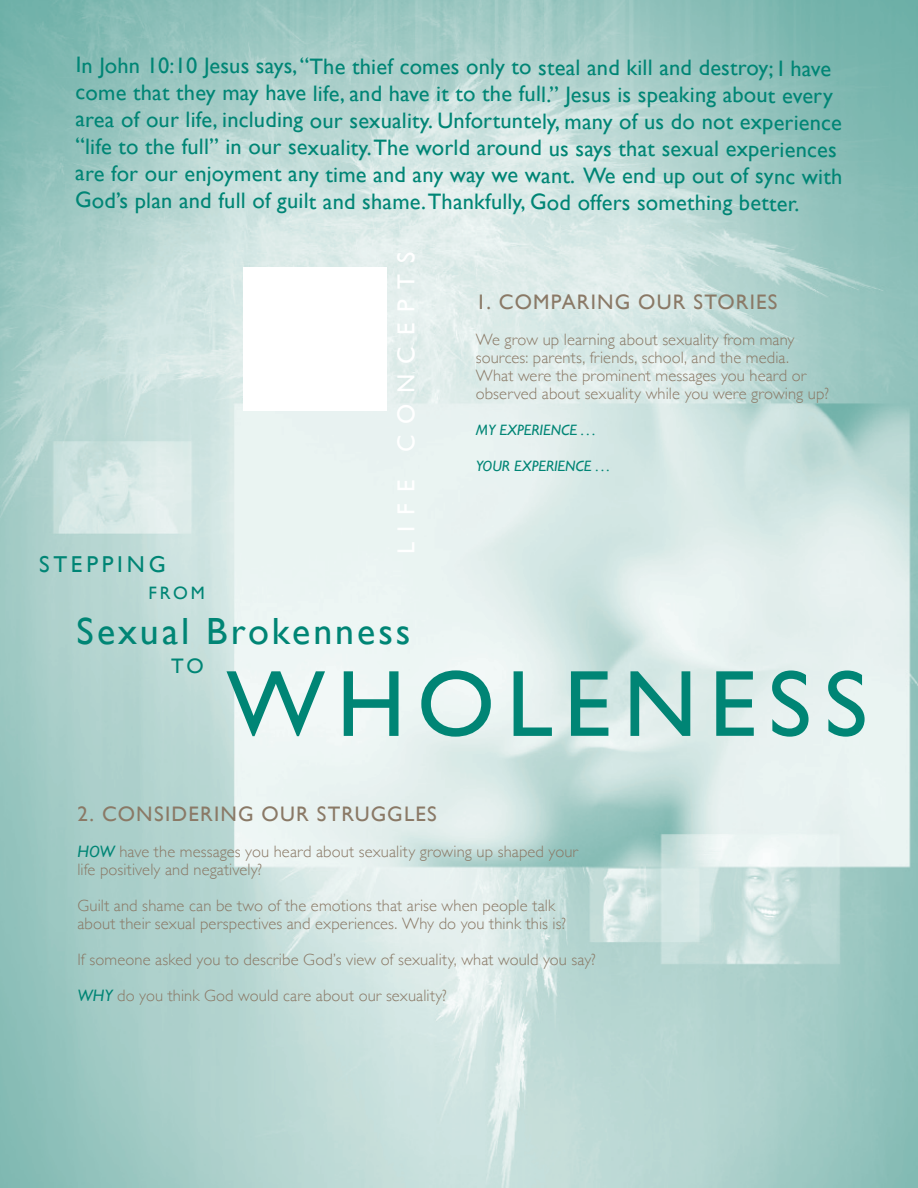
<style>
.page{position:relative;width:918px;height:1188px;background:#fff}
.page>*{position:absolute;margin:0;border:0;box-sizing:border-box;transform-origin:0 0}
.t1{font:94.65px "Gill Sans";letter-spacing:.12em;color:#008575}
.t2{font:37.8px "Gill Sans";letter-spacing:.08em;color:#008575}
.t3{font:24.6px "Gill Sans";letter-spacing:.435em;color:#fff}
.t4{font:22.95px "Gill Sans";letter-spacing:.165em;color:#008575}
.t5{font:22.35px/27px "Gill Sans";letter-spacing:.005em;color:#008575}
.t6{font:21px "Gill Sans";letter-spacing:.055em;color:#8a7966}
.t7{font:21px "Gill Sans";color:#008575}
.t8{font:18px "Gill Sans";color:#008575}
.t9{font:300 16.5px/18px "Gill Sans";letter-spacing:.01em;color:#8a7966}
.t10{font:italic 15px "Gill Sans";color:#008575}
.s1{font-weight:400;font-style:italic;color:#008575}
</style>
<div class="page">
<img style="left:0;top:0;width:918px;height:1188px">
<img style="left:244px;top:268px;width:142px;height:142px">
<svg style="left:470px;top:292px;width:367px;height:283px;background:#d3e6e3"></svg>
<svg style="left:72px;top:804px;width:525px;height:384px;background:#c1dbd8"></svg>
<p class="t5" style="left:75px;top:53px;width:769px">In John 10:10 Jesus says, “The thief comes only to steal and kill and destroy; I have come that they may have life, and have it to the full.” Jesus is speaking about every area of our life, including our sexuality. Unfortuntely, many of us do not experience “life to the full” in our sexuality. The world around us says that sexual experiences are for our enjoyment any time and any way we want. We end up out of sync with God’s plan and full of guilt and shame. Thankfully, God offers something better.</p>
<p class="t3" style="left:392px;top:554px;width:304px;rotate:-90deg">LIFE CONCEPTS</p>
<p class="t6" style="left:476px;top:289px;width:303px">1. COMPARING OUR STORIES</p>
<p class="t9" style="left:476px;top:330px;width:320px">We grow up learning about sexuality from many sources: parents, friends, school, and the media.</p>
<p class="t9" style="left:476px;top:366px;width:355px">What were the prominent messages you heard or observed about sexuality while you were growing up?</p>
<p class="t10" style="left:476px;top:421px;width:121px">MY EXPERIENCE . . .</p>
<p class="t10" style="left:476px;top:457px;width:136px">YOUR EXPERIENCE . . .</p>
<p class="t4" style="left:39px;top:551px;width:128px">STEPPING</p>
<p class="t8" style="left:148px;top:582px;width:58px">FROM</p>
<p class="t2" style="left:76px;top:609px;width:335px">Sexual Brokenness</p>
<p class="t7" style="left:171px;top:654px;width:34px">TO</p>
<p class="t1" style="left:226px;top:648px;width:643px">WHOLENESS</p>
<p class="t6" style="left:77px;top:802px;width:361px">2. CONSIDERING OUR STRUGGLES</p>
<p class="t9" style="left:77px;top:842px;width:502px"><span class="s1">HOW</span> have the messages you heard about sexuality growing up shaped your life positively and negatively?</p>
<p class="t9" style="left:77px;top:896px;width:490px">Guilt and shame can be two of the emotions that arise when people talk about their sexual perspectives and experiences. Why do you think this is?</p>
<p class="t9" style="left:77px;top:950px;width:520px">If someone asked you to describe God’s view of sexuality, what would you say?</p>
<p class="t9" style="left:77px;top:986px;width:371px"><span class="s1">WHY</span> do you think God would care about our sexuality?</p>
</div>
